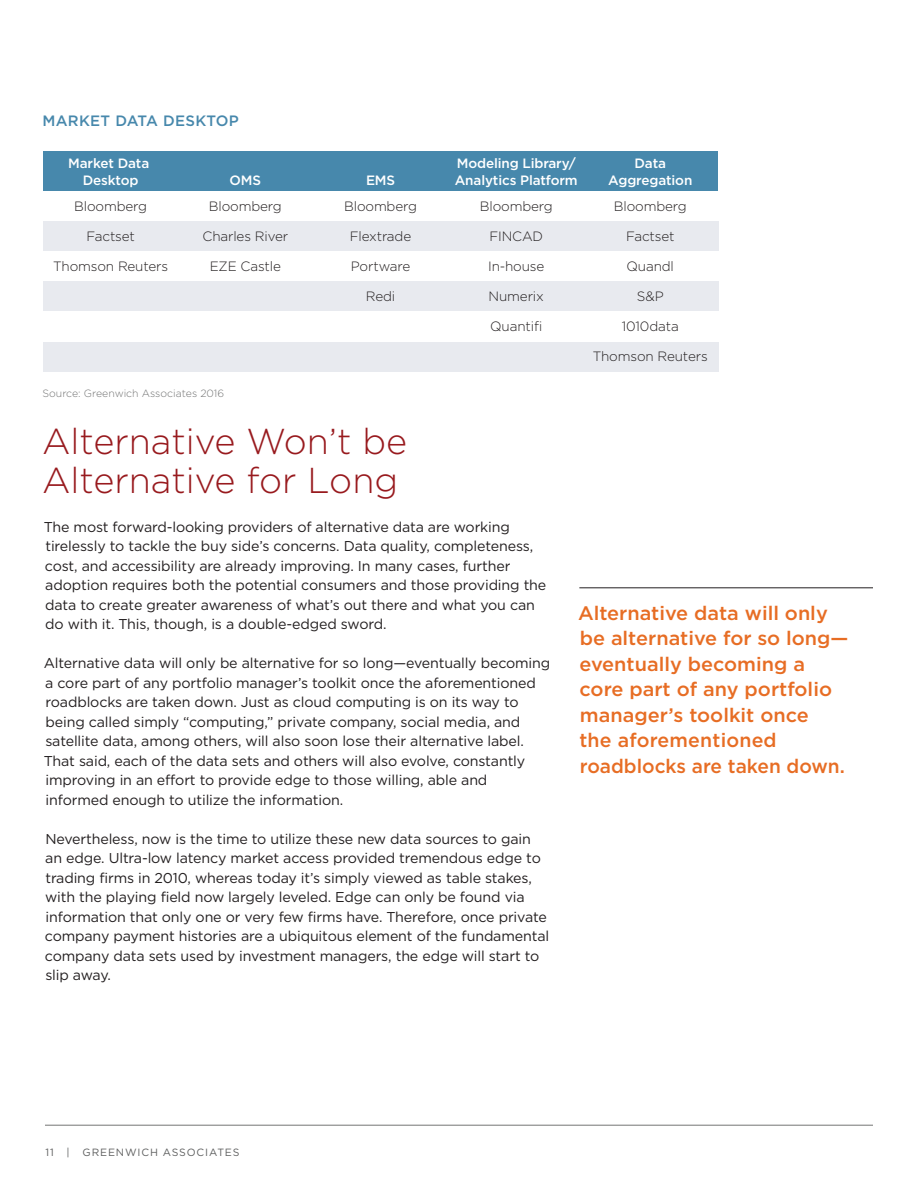
<style>
.page{position:relative;width:918px;height:1188px;background:#fff}
.page>*{position:absolute;margin:0;border:0;box-sizing:border-box;transform-origin:0 0}
.headline_1{font:300 36px/39px "Gotham";color:#981a1e}
.pull_quote{font:500 19.5px/25.5px "Gotham";color:#e76d24}
.t1{font:500 15px "Gotham";letter-spacing:.02em;color:#4788ac}
.body_text{font:14.25px/19.5px "Gotham";letter-spacing:-.01em;color:#231f20}
.t2{font:300 13.5px "Gotham";letter-spacing:-.01em;color:#231f20}
.t3{font:500 13.5px/16.5px "Gotham";letter-spacing:-.01em;color:#fff;text-align:center}
.t4{font:300 10.5px "Gotham";color:#737474}
.t5{font:10.5px "Gotham";letter-spacing:.08em;color:#5e5f5f}
</style>
<div class="page">
<hr style="left:45px;top:1125px;width:828px;height:1px;background:#737473">
<hr style="left:579px;top:588px;width:294px;height:1px;background:#231f20">
<div style="left:44px;top:152px;width:674px;height:39px;background:#4788ac"></div>
<div style="left:178px;top:221px;width:135px;height:30px;background:#e8eaef"></div>
<div style="left:313px;top:221px;width:135px;height:30px;background:#e8eaef"></div>
<div style="left:448px;top:221px;width:135px;height:30px;background:#e8eaef"></div>
<div style="left:583px;top:221px;width:135px;height:30px;background:#e8eaef"></div>
<div style="left:178px;top:281px;width:135px;height:30px;background:#e8eaef"></div>
<div style="left:313px;top:281px;width:135px;height:30px;background:#e8eaef"></div>
<div style="left:448px;top:281px;width:135px;height:30px;background:#e8eaef"></div>
<div style="left:583px;top:281px;width:135px;height:30px;background:#e8eaef"></div>
<div style="left:178px;top:342px;width:135px;height:30px;background:#e8eaef"></div>
<div style="left:43px;top:221px;width:135px;height:30px;background:#e8eaef"></div>
<div style="left:43px;top:281px;width:135px;height:30px;background:#e8eaef"></div>
<div style="left:43px;top:342px;width:135px;height:30px;background:#e8eaef"></div>
<div style="left:313px;top:342px;width:135px;height:30px;background:#e8eaef"></div>
<div style="left:448px;top:342px;width:135px;height:30px;background:#e8eaef"></div>
<div style="left:583px;top:342px;width:135px;height:30px;background:#e8eaef"></div>
<p class="t1" style="left:43px;top:111px;width:198px">MARKET DATA DESKTOP</p>
<p class="t3" style="left:68px;top:155px;width:83px">Market Data<br>Desktop</p>
<p class="t3" style="left:455px;top:155px;width:124px;text-align:left">Modeling Library/<br>Analytics Platform</p>
<p class="t3" style="left:635px;top:155px;width:33px">Data</p>
<p class="t3" style="left:230px;top:172px;width:33px">OMS</p>
<p class="t3" style="left:366px;top:172px;width:31px">EMS</p>
<p class="t3" style="left:608px;top:172px;width:86px">Aggregation</p>
<p class="t2" style="left:74px;top:198px;width:74px">Bloomberg</p>
<p class="t2" style="left:86px;top:228px;width:50px">Factset</p>
<p class="t2" style="left:53px;top:258px;width:116px">Thomson Reuters</p>
<p class="t2" style="left:209px;top:198px;width:74px">Bloomberg</p>
<p class="t2" style="left:344px;top:198px;width:74px">Bloomberg</p>
<p class="t2" style="left:480px;top:198px;width:74px">Bloomberg</p>
<p class="t2" style="left:614px;top:198px;width:74px">Bloomberg</p>
<p class="t2" style="left:202px;top:228px;width:87px">Charles River</p>
<p class="t2" style="left:350px;top:228px;width:63px">Flextrade</p>
<p class="t2" style="left:489px;top:228px;width:55px">FINCAD</p>
<p class="t2" style="left:626px;top:228px;width:50px">Factset</p>
<p class="t2" style="left:210px;top:258px;width:73px">EZE Castle</p>
<p class="t2" style="left:351px;top:258px;width:61px">Portware</p>
<p class="t2" style="left:488px;top:258px;width:58px">In-house</p>
<p class="t2" style="left:627px;top:258px;width:49px">Quandl</p>
<p class="t2" style="left:366px;top:288px;width:31px">Redi</p>
<p class="t2" style="left:489px;top:288px;width:57px">Numerix</p>
<p class="t2" style="left:637px;top:288px;width:28px">S&amp;P</p>
<p class="t2" style="left:490px;top:318px;width:53px">Quantifi</p>
<p class="t2" style="left:622px;top:318px;width:58px">1010data</p>
<p class="t2" style="left:593px;top:348px;width:116px">Thomson Reuters</p>
<p class="t4" style="left:43px;top:387px;width:183px">Source: Greenwich Associates 2016</p>
<p class="headline_1" style="left:42px;top:421px;width:367px">Alternative Won’t be<br>Alternative for Long</p>
<p class="body_text" style="left:44px;top:517px;width:504px">The most forward-looking providers of alternative data are working tirelessly to tackle the buy side’s concerns. Data quality, completeness, cost, and accessibility are already improving. In many cases, further adoption requires both the potential consumers and those providing the data to create greater awareness of what’s out there and what you can do with it. This, though, is a double-edged sword.</p>
<p class="body_text" style="left:44px;top:653px;width:508px">Alternative data will only be alternative for so long—eventually becoming a core part of any portfolio manager’s toolkit once the aforementioned roadblocks are taken down. Just as cloud computing is on its way to being called simply “computing,” private company, social media, and satellite data, among others, will also soon lose their alternative label.<br>That said, each of the data sets and others will also evolve, constantly improving in an effort to provide edge to those willing, able and informed enough to utilize the information.</p>
<p class="body_text" style="left:45px;top:829px;width:506px">Nevertheless, now is the time to utilize these new data sources to gain an edge. Ultra-low latency market access provided tremendous edge to trading firms in 2010, whereas today it’s simply viewed as table stakes, with the playing field now largely leveled. Edge can only be found via information that only one or very few firms have. Therefore, once private company payment histories are a ubiquitous element of the fundamental company data sets used by investment managers, the edge will start to slip away.</p>
<p class="pull_quote" style="left:578px;top:600px;width:272px">Alternative data will only be alternative for so long— eventually becoming a core part of any portfolio manager’s toolkit once<br>the aforementioned roadblocks are taken down.</p>
<p class="t5" style="left:45px;top:1145px;width:196px">11 | GREENWICH ASSOCIATES</p>
</div>
